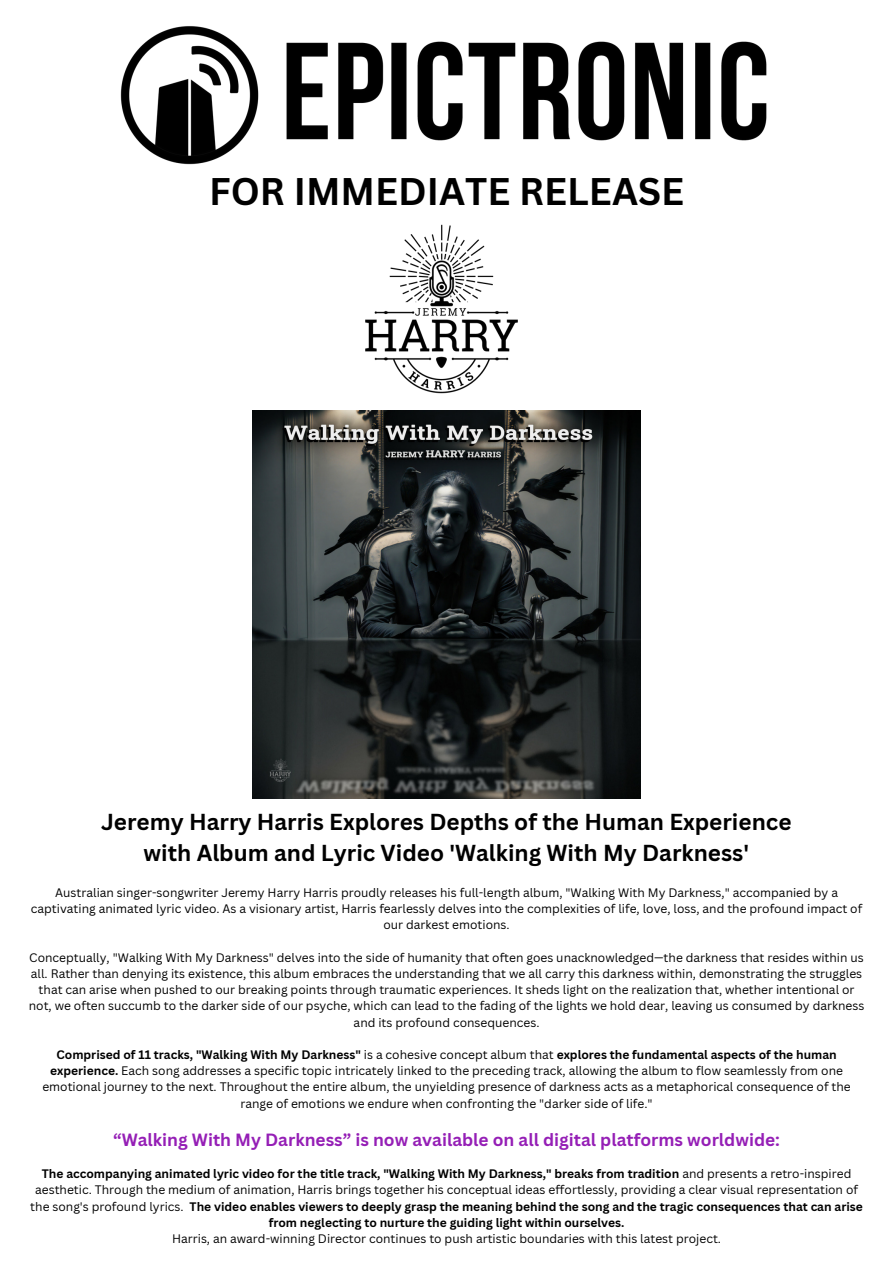
<style>
.page{position:relative;width:893px;height:1263px;background:#fff}
.page>*{position:absolute;margin:0;border:0;box-sizing:border-box;transform-origin:0 0}
.t1{font:700 37.5px "Canva Sans";color:#000}
.t2{font:700 22.5px/31.5px "Canva Sans";color:#000;text-align:center}
.t3{font:700 17.25px "Canva Sans";color:#951fb6}
.t4{font:12px/16.4px "Canva Sans";color:#000;text-align:center}
.t5{font:700 12px/16.4px "Canva Sans";color:#000;text-align:center}
.s1{font-weight:700}
.s2{font-weight:400}
</style>
<div class="page">
<img style="left:120px;top:26px;width:647px;height:139px">
<img style="left:365px;top:224px;width:153px;height:170px">
<img style="left:252px;top:410px;width:389px;height:389px">
<p class="t1" style="left:209px;top:165px;width:476px">FOR IMMEDIATE RELEASE</p>
<p class="t2" style="left:101px;top:805px;width:692px">Jeremy Harry Harris Explores Depths of the Human Experience with Album and Lyric Video 'Walking With My Darkness'</p>
<p class="t4" style="left:31px;top:884px;width:833px">Australian singer-songwriter Jeremy Harry Harris proudly releases his full-length album, "Walking With My Darkness," accompanied by a captivating animated lyric video. As a visionary artist, Harris fearlessly delves into the complexities of life, love, loss, and the profound impact of our darkest emotions.</p>
<h2 class="t4" style="left:29px;top:949px;width:837px">Conceptually, "Walking With My Darkness" delves into the side of humanity that often goes unacknowledged—the darkness that resides within us all. Rather than denying its existence, this album embraces the understanding that we all carry this darkness within, demonstrating the struggles that can arise when pushed to our breaking points through traumatic experiences. It sheds light on the realization that, whether intentional or not, we often succumb to the darker side of our psyche, which can lead to the fading of the lights we hold dear, leaving us consumed by darkness and its profound consequences.</h2>
<p class="t4" style="left:42px;top:1046px;width:810px"><span class="s1">Comprised of 11 tracks, "Walking With My Darkness"</span> is a cohesive concept album that <span class="s1">explores the fundamental aspects of the human experience.</span> Each song addresses a specific topic intricately linked to the preceding track, allowing the album to flow seamlessly from one emotional journey to the next. Throughout the entire album, the unyielding presence of darkness acts as a metaphorical consequence of the range of emotions we endure when confronting the "darker side of life."</p>
<p class="t3" style="left:113px;top:1127px;width:668px">“Walking With My Darkness” is now available on all digital platforms worldwide:</p>
<p class="t5" style="left:30px;top:1165px;width:834px">The accompanying animated lyric video for the title track, "Walking With My Darkness," breaks from tradition <span class="s2">and presents a retro-inspired aesthetic. Through the medium of animation, Harris brings together his conceptual ideas effortlessly, providing a clear visual representation of the song's profound lyrics.</span> The video enables viewers to deeply grasp the meaning behind the song and the tragic consequences that can arise from neglecting to nurture the guiding light within ourselves.</p>
<h3 class="t4" style="left:172px;top:1230px;width:550px">Harris, an award-winning Director continues to push artistic boundaries with this latest project.</h3>
</div>
